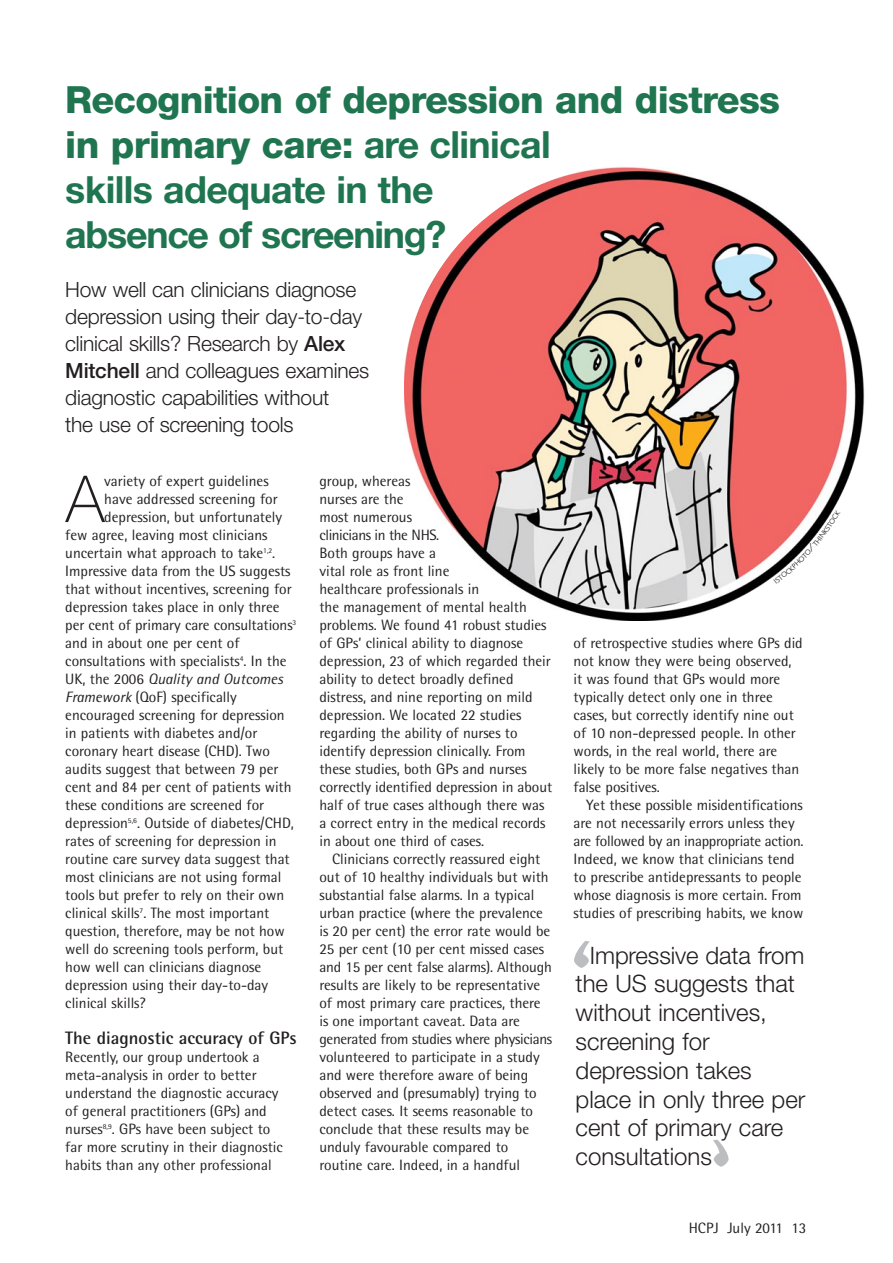
<style>
.page{position:relative;width:893px;height:1263px;background:#fff}
.page>*{position:absolute;margin:0;border:0;box-sizing:border-box;transform-origin:0 0}
.t1{font:700 90px "Agenda";color:#bbbdc0}
.t2{font:100 64.8px "Helvetica Neue";color:#231f20}
.t3{font:700 37.5px/45px "Helvetica Neue";letter-spacing:-.025em;color:#207551}
.t4{font:300 24px/28.8px "Helvetica Neue";color:#231f20}
.t5{font:300 21px/27px "Helvetica Neue";letter-spacing:-.01em;color:#231f20}
.t6{font:700 18px "Rotis Semi Sans";color:#231f20}
.t7{font:15px/18px "Rotis Semi Sans";color:#231f20}
.t8{font:italic 15px "Rotis Semi Sans";color:#231f20}
.t9{font:300 7.95px "Agenda";color:#231f20}
.t10{font:300 7.8px "Agenda";color:#231f20}
.s1{font-weight:800}
.s2{font-weight:500}
.s3{font-style:normal}
.s4{font-style:italic}
</style>
<div class="page">
<img style="left:404px;top:167px;width:460px;height:454px">
<svg style="left:804px;top:541px;width:15px;height:15px"></svg>
<h3 class="t3" style="left:65px;top:81px;width:716px"><span class="s1">Recognition of depression and distress in primary care:</span> are clinical<br>skills adequate in the<br>absence of screening?</h3>
<h3 class="t5" style="left:65px;top:278px;width:306px">How well can clinicians diagnose depression using their day-to-day clinical skills? Research by <span class="s2">Alex<br>Mitchell</span> and colleagues examines diagnostic capabilities without<br>the use of screening tools</h3>
<h2 class="t2" style="left:66px;top:476px;width:40px">A</h2>
<p class="t7" style="left:104px;top:472px;width:166px">variety of expert guidelines</p>
<p class="t7" style="left:104px;top:490px;width:175px">have addressed screening for</p>
<p class="t7" style="left:104px;top:508px;width:179px">depression, but unfortunately</p>
<p class="t7" style="left:65px;top:526px;width:204px">few agree, leaving most clinicians</p>
<p class="t7" style="left:65px;top:544px;width:212px">uncertain what approach to take<sup>1,2</sup>.</p>
<p class="t7" style="left:65px;top:562px;width:227px">Impressive data from the US suggests</p>
<p class="t7" style="left:65px;top:580px;width:228px">that without incentives, screening for</p>
<p class="t7" style="left:65px;top:598px;width:216px">depression takes place in only three</p>
<p class="t7" style="left:65px;top:616px;width:233px">per cent of primary care consultations<sup>3</sup></p>
<p class="t7" style="left:65px;top:634px;width:176px">and in about one per cent of</p>
<p class="t7" style="left:65px;top:652px;width:223px">consultations with specialists<sup>4</sup>. In the</p>
<p class="t8" style="left:65px;top:674px;width:220px"><span class="s3">UK, the 2006</span> Quality and Outcomes</p>
<p class="t7" style="left:65px;top:688px;width:173px"><span class="s4">Framework</span> (QoF) specifically</p>
<p class="t7" style="left:65px;top:706px;width:221px">encouraged screening for depression</p>
<p class="t7" style="left:65px;top:724px;width:194px">in patients with diabetes and/or</p>
<p class="t7" style="left:65px;top:742px;width:206px">coronary heart disease (CHD). Two</p>
<p class="t7" style="left:65px;top:760px;width:215px">audits suggest that between 79 per</p>
<p class="t7" style="left:65px;top:778px;width:228px">cent and 84 per cent of patients with</p>
<p class="t7" style="left:65px;top:796px;width:200px">these conditions are screened for</p>
<p class="t7" style="left:65px;top:814px;width:230px">depression<sup>5,6</sup>. Outside of diabetes/CHD,</p>
<p class="t7" style="left:65px;top:832px;width:213px">rates of screening for depression in</p>
<p class="t7" style="left:65px;top:850px;width:226px">routine care survey data suggest that</p>
<p class="t7" style="left:65px;top:868px;width:218px">most clinicians are not using formal</p>
<p class="t7" style="left:65px;top:886px;width:220px">tools but prefer to rely on their own</p>
<p class="t7" style="left:65px;top:904px;width:205px">clinical skills<sup>7</sup>. The most important</p>
<p class="t7" style="left:65px;top:922px;width:221px">question, therefore, may be not how</p>
<p class="t7" style="left:65px;top:940px;width:220px">well do screening tools perform, but</p>
<p class="t7" style="left:65px;top:958px;width:198px">how well can clinicians diagnose</p>
<p class="t7" style="left:65px;top:976px;width:204px">depression using their day-to-day</p>
<p class="t7" style="left:65px;top:994px;width:82px">clinical skills?</p>
<p class="t6" style="left:65px;top:1032px;width:233px">The diagnostic accuracy of GPs</p>
<p class="t7" style="left:65px;top:1048px;width:219px">Recently, our group undertook a meta-analysis in order to better understand the diagnostic accuracy of general practitioners (GPs) and nurses<sup>8,9</sup>. GPs have been subject to far more scrutiny in their diagnostic habits than any other professional</p>
<p class="t7" style="left:319px;top:472px;width:234px">group, whereas<br>nurses are the<br>most numerous<br>clinicians in the NHS.<br>Both groups have a<br>vital role as front line<br>healthcare professionals in<br>the management of mental health problems. We found 41 robust studies of GPs’ clinical ability to diagnose depression, 23 of which regarded their ability to detect broadly defined distress, and nine reporting on mild depression. We located 22 studies regarding the ability of nurses to identify depression clinically. From these studies, both GPs and nurses correctly identified depression in about half of true cases although there was a correct entry in the medical records in about one third of cases.</p>
<p class="t7" style="left:319px;top:850px;width:234px;text-indent:13px">Clinicians correctly reassured eight out of 10 healthy individuals but with substantial false alarms. In a typical urban practice (where the prevalence is 20 per cent) the error rate would be 25 per cent (10 per cent missed cases and 15 per cent false alarms). Although results are likely to be representative of most primary care practices, there is one important caveat. Data are generated from studies where physicians volunteered to participate in a study and were therefore aware of being observed and (presumably) trying to detect cases. It seems reasonable to conclude that these results may be unduly favourable compared to routine care. Indeed, in a handful</p>
<p class="t9" style="left:826px;top:525px;width:20px;rotate:-59deg">TOCK</p>
<p class="t9" style="left:814px;top:541px;width:22px;rotate:-53deg">HINKS</p>
<p class="t9" style="left:788px;top:567px;width:24px;rotate:-44deg">KPHOT</p>
<p class="t10" style="left:773px;top:580px;width:21px;rotate:-39deg">ISTOC</p>
<p class="t7" style="left:574px;top:634px;width:231px">of retrospective studies where GPs did not know they were being observed, it was found that GPs would more typically detect only one in three cases, but correctly identify nine out of 10 non-depressed people. In other words, in the real world, there are likely to be more false negatives than false positives.</p>
<p class="t7" style="left:574px;top:796px;width:231px;text-indent:13px">Yet these possible misidentifications are not necessarily errors unless they are followed by an inappropriate action.<br>Indeed, we know that clinicians tend to prescribe antidepressants to people whose diagnosis is more certain. From studies of prescribing habits, we know</p>
<h1 class="t1" style="left:571px;top:941px;width:21px">‘</h1>
<h3 class="t4" style="left:576px;top:943px;width:231px;text-indent:14px">Impressive data from the US suggests that without incentives, screening for depression takes place in only three per cent of primary care consultations</h3>
<p class="t7" style="left:689px;top:1219px;width:119px">HCPJ July 2011 13</p>
</div>
